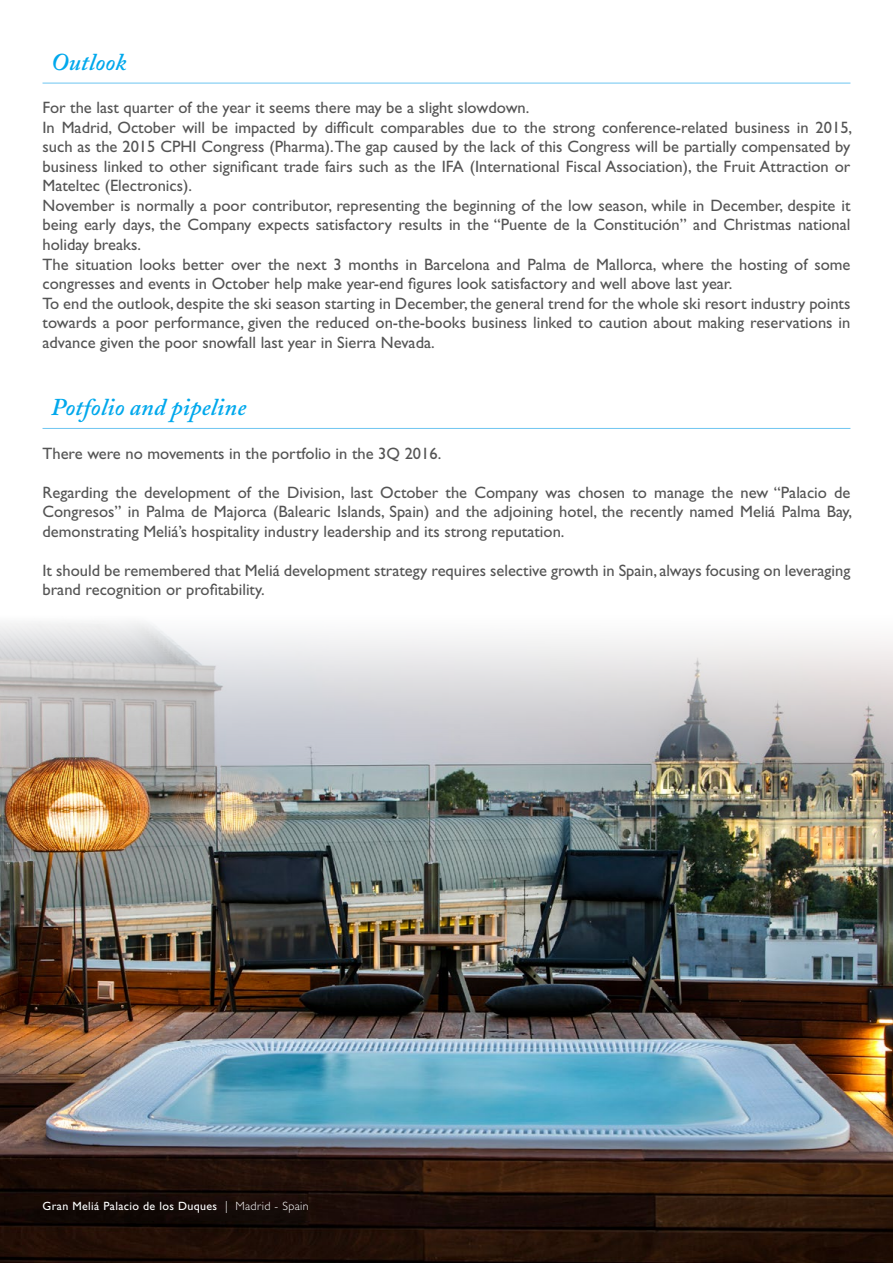
<style>
.page{position:relative;width:893px;height:1263px;background:#fff}
.page>*{position:absolute;margin:0;border:0;box-sizing:border-box;transform-origin:0 0}
.t1{font:italic 600 24px "Adobe Caslon";letter-spacing:.01em;color:#00a8ec}
.t2{font:16.5px/19.5px "Gill Sans Std";color:#545454}
.t3{font:12px "Gill Sans Std";letter-spacing:.03em;color:#fff}
.s1{font-weight:300}
</style>
<div class="page">
<img style="left:0;top:808px;width:893px;height:455px">
<img style="left:0;top:621px;width:893px;height:187px">
<hr style="left:43px;top:83px;width:807px;height:1px;background:#6dc5f1">
<hr style="left:43px;top:428px;width:807px;height:1px;background:#6dc5f1">
<h1 class="t1" style="left:51px;top:49px;width:77px">Outlook</h1>
<p class="t2" style="left:43px;top:98px;width:811px">For the last quarter of the year it seems there may be a slight slowdown.<br>In Madrid, October will be impacted by difficult comparables due to the strong conference-related business in 2015, such as the 2015 CPHI Congress (Pharma). The gap caused by the lack of this Congress will be partially compensated by business linked to other significant trade fairs such as the IFA (International Fiscal Association), the Fruit Attraction or Mateltec (Electronics).<br>November is normally a poor contributor, representing the beginning of the low season, while in December, despite it being early days, the Company expects satisfactory results in the “Puente de la Constitución” and Christmas national holiday breaks.<br>The situation looks better over the next 3 months in Barcelona and Palma de Mallorca, where the hosting of some congresses and events in October help make year-end figures look satisfactory and well above last year.<br>To end the outlook, despite the ski season starting in December, the general trend for the whole ski resort industry points towards a poor performance, given the reduced on-the-books business linked to caution about making reservations in advance given the poor snowfall last year in Sierra Nevada.</p>
<h1 class="t1" style="left:51px;top:394px;width:197px">Potfolio and pipeline</h1>
<p class="t2" style="left:43px;top:444px;width:400px">There were no movements in the portfolio in the 3Q 2016.</p>
<p class="t2" style="left:43px;top:483px;width:811px;text-align:justify">Regarding the development of the Division, last October the Company was chosen to manage the new “Palacio de Congresos” in Palma de Majorca (Balearic Islands, Spain) and the adjoining hotel, the recently named Meliá Palma Bay, demonstrating Meliá’s hospitality industry leadership and its strong reputation.</p>
<p class="t2" style="left:43px;top:561px;width:809px">It should be remembered that Meliá development strategy requires selective growth in Spain, always focusing on leveraging brand recognition or profitability.</p>
<p class="t3" style="left:43px;top:1199px;width:268px">Gran Meliá Palacio de los Duques <span class="s1">| Madrid - Spain</span></p>
</div>
